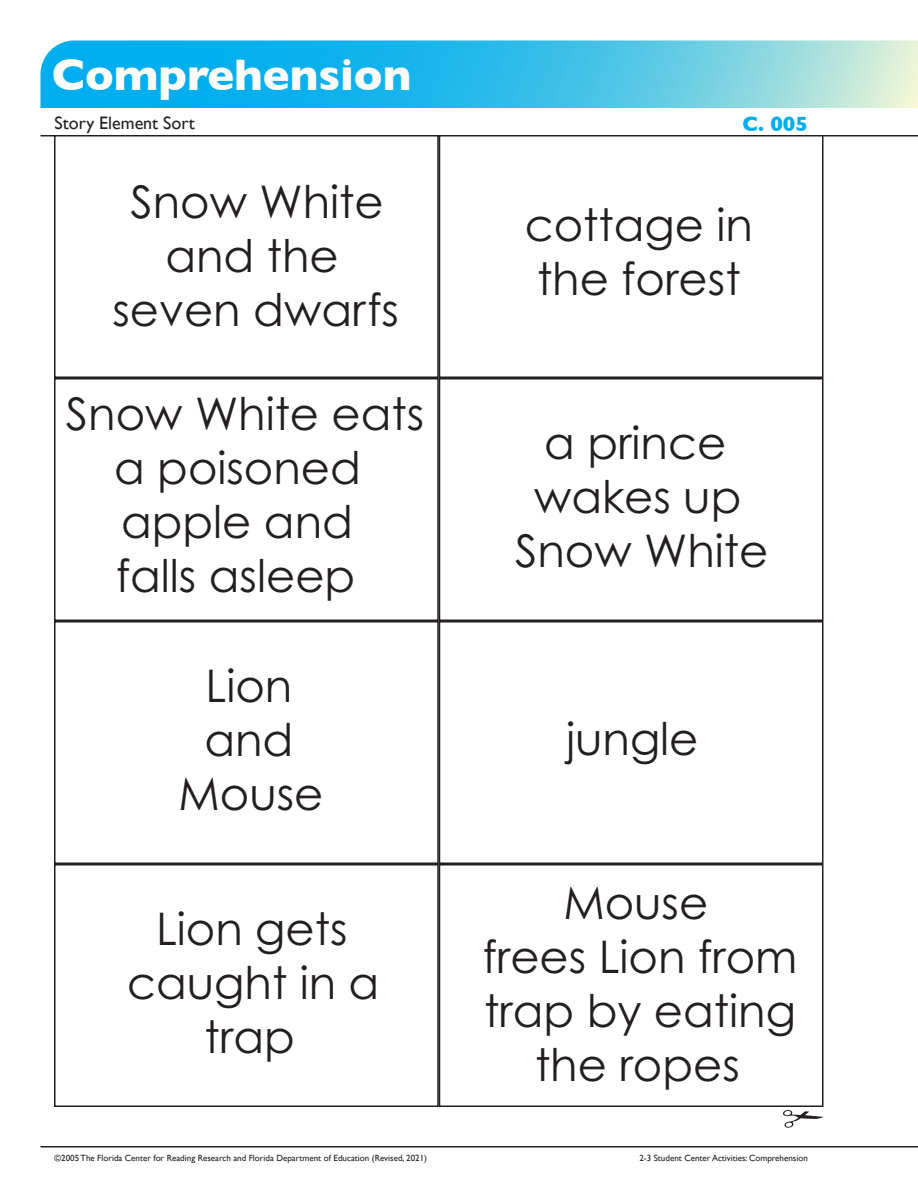
<style>
.page{position:relative;width:918px;height:1188px;background:#fff}
.page>*{position:absolute;margin:0;border:0;box-sizing:border-box;transform-origin:0 0}
.t1{font:45px/54px "Century Gothic Pro";color:#231f20;text-align:center}
.t2{font:700 45px "Gill Sans";color:#fff}
.t3{font:700 21px "Gill Sans";color:#00aeef}
.Activity_Name{font:18px "Gill Sans";color:#231f20}
.t4{font:9px "Gill Sans";color:#231f20}
</style>
<div class="page">
<svg style="left:40px;top:40px;width:878px;height:68px;background:#44c2e8"></svg>
<hr style="left:40px;top:135px;width:878px;height:1px;background:#231f20">
<hr style="left:40px;top:1146px;width:878px;height:2px;background:#231f20">
<div style="left:54px;top:135px;width:385px;height:243px;border:2px solid #231f20"></div>
<div style="left:439px;top:135px;width:385px;height:243px;border:2px solid #231f20"></div>
<div style="left:54px;top:378px;width:385px;height:243px;border:2px solid #231f20"></div>
<div style="left:439px;top:378px;width:385px;height:243px;border:2px solid #231f20"></div>
<div style="left:54px;top:621px;width:385px;height:243px;border:2px solid #231f20"></div>
<div style="left:439px;top:621px;width:385px;height:243px;border:2px solid #231f20"></div>
<div style="left:54px;top:864px;width:385px;height:243px;border:2px solid #231f20"></div>
<div style="left:439px;top:864px;width:385px;height:243px;border:2px solid #231f20"></div>
<svg style="left:783px;top:1110px;width:41px;height:18px"></svg>
<p class="t2" style="left:52px;top:39px;width:361px">Comprehension</p>
<p class="Activity_Name" style="left:55px;top:112px;width:142px">Story Element Sort</p>
<p class="t3" style="left:742px;top:107px;width:67px">C. 005</p>
<p class="t1" style="left:112px;top:174px;width:288px">Snow White and the seven dwarfs</p>
<p class="t1" style="left:66px;top:386px;width:360px">Snow White eats a poisoned apple and<br>falls asleep</p>
<p class="t1" style="left:179px;top:658px;width:146px">Lion and<br>Mouse</p>
<p class="t1" style="left:127px;top:901px;width:254px">Lion gets caught in a trap</p>
<p class="t1" style="left:525px;top:197px;width:230px;text-align:left">cottage in the forest</p>
<p class="t1" style="left:515px;top:415px;width:255px">a prince wakes up<br>Snow White</p>
<p class="t1" style="left:566px;top:711px;width:134px">jungle</p>
<p class="t1" style="left:483px;top:875px;width:316px">Mouse<br>frees Lion from trap by eating the ropes</p>
<p class="t4" style="left:55px;top:1152px;width:374px">©2005 The Florida Center for Reading Research and Florida Department of Education (Revised, 2021)</p>
<p class="t4" style="left:639px;top:1152px;width:170px">2-3 Student Center Activities: Comprehension</p>
</div>
